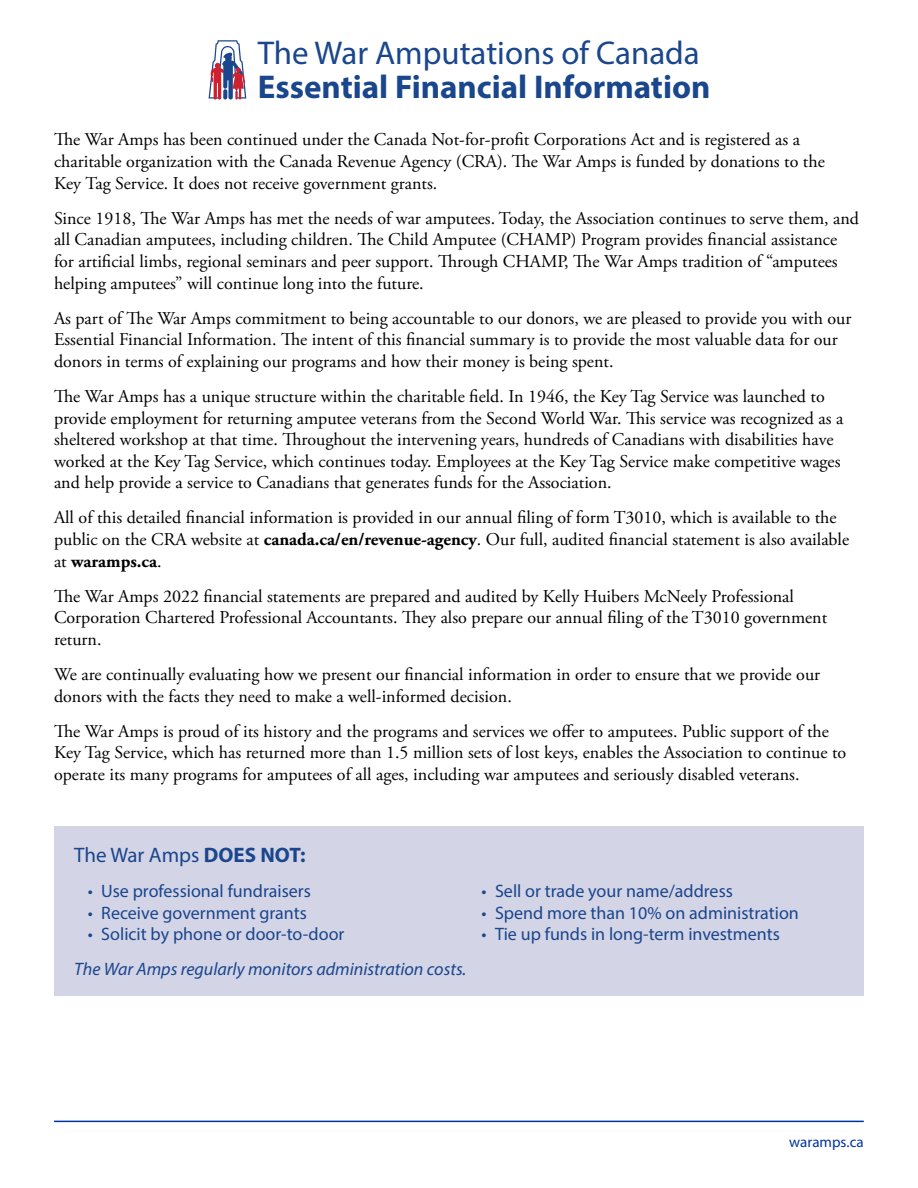
<style>
.page{position:relative;width:918px;height:1188px;background:#fff}
.page>*{position:absolute;margin:0;border:0;box-sizing:border-box;transform-origin:0 0}
.t1{font:700 33px "Myriad Pro";color:#1a468d}
.t2{font:33px "Myriad Pro";color:#1a468d}
.t3{font:21px "Myriad Pro";color:#1a468d}
.t4{font:18px/21.6px "Adobe Garamond Pro";color:#000}
.t5{font:18px "Myriad Pro";color:#1a468d}
.t6{font:italic 18px "Myriad Pro";color:#1a468d}
.t7{font:15px "Myriad Pro";color:#0033a1}
.s1{font-weight:700}
</style>
<div class="page">
<svg style="left:209px;top:40px;width:37px;height:60px"></svg>
<div style="left:54px;top:826px;width:810px;height:170px;background:#d3d4e5"></div>
<hr style="left:54px;top:1121px;width:810px;height:1px;background:#0033a1">
<h1 class="t2" style="left:258px;top:33px;width:444px">The War Amputations of Canada</h1>
<h1 class="t1" style="left:258px;top:66px;width:454px">Essential Financial Information</h1>
<p class="t4" style="left:54px;top:130px;width:772px">The War Amps has been continued under the Canada Not-for-profit Corporations Act and is registered as a charitable organization with the Canada Revenue Agency (CRA). The War Amps is funded by donations to the<br>Key Tag Service. It does not receive government grants.</p>
<p class="t4" style="left:54px;top:208px;width:807px">Since 1918, The War Amps has met the needs of war amputees. Today, the Association continues to serve them, and all Canadian amputees, including children. The Child Amputee (CHAMP) Program provides financial assistance for artificial limbs, regional seminars and peer support. Through CHAMP, The War Amps tradition of “amputees helping amputees” will continue long into the future.</p>
<p class="t4" style="left:54px;top:308px;width:799px">As part of The War Amps commitment to being accountable to our donors, we are pleased to provide you with our<br>Essential Financial Information. The intent of this financial summary is to provide the most valuable data for our donors in terms of explaining our programs and how their money is being spent.</p>
<p class="t4" style="left:54px;top:386px;width:791px">The War Amps has a unique structure within the charitable field. In 1946, the Key Tag Service was launched to provide employment for returning amputee veterans from the Second World War. This service was recognized as a sheltered workshop at that time. Throughout the intervening years, hundreds of Canadians with disabilities have worked at the Key Tag Service, which continues today. Employees at the Key Tag Service make competitive wages and help provide a service to Canadians that generates funds for the Association.</p>
<p class="t4" style="left:54px;top:508px;width:797px">All of this detailed financial information is provided in our annual filing of form T3010, which is available to the public on the CRA website at <span class="s1">canada.ca/en/revenue-agency</span>. Our full, audited financial statement is also available at <span class="s1">waramps.ca</span>.</p>
<p class="t4" style="left:54px;top:586px;width:775px">The War Amps 2022 financial statements are prepared and audited by Kelly Huibers McNeely Professional<br>Corporation Chartered Professional Accountants. They also prepare our annual filing of the T3010 government return.</p>
<p class="t4" style="left:54px;top:664px;width:768px">We are continually evaluating how we present our financial information in order to ensure that we provide our donors with the facts they need to make a well-informed decision.</p>
<p class="t4" style="left:54px;top:721px;width:794px">The War Amps is proud of its history and the programs and services we offer to amputees. Public support of the<br>Key Tag Service, which has returned more than 1.5 million sets of lost keys, enables the Association to continue to operate its many programs for amputees of all ages, including war amputees and seriously disabled veterans.</p>
<p class="t3" style="left:74px;top:842px;width:233px">The War Amps <span class="s1">DOES NOT:</span></p>
<p class="t5" style="left:88px;top:880px;width:225px">• Use professional fundraisers</p>
<p class="t5" style="left:88px;top:901px;width:221px">• Receive government grants</p>
<p class="t5" style="left:88px;top:923px;width:258px">• Solicit by phone or door-to-door</p>
<p class="t6" style="left:74px;top:958px;width:394px">The War Amps regularly monitors administration costs.</p>
<p class="t5" style="left:482px;top:880px;width:253px">• Sell or trade your name/address</p>
<p class="t5" style="left:482px;top:901px;width:319px">• Spend more than 10% on administration</p>
<p class="t5" style="left:482px;top:923px;width:300px">• Tie up funds in long-term investments</p>
<p class="t7" style="left:789px;top:1133px;width:76px">waramps.ca</p>
</div>
